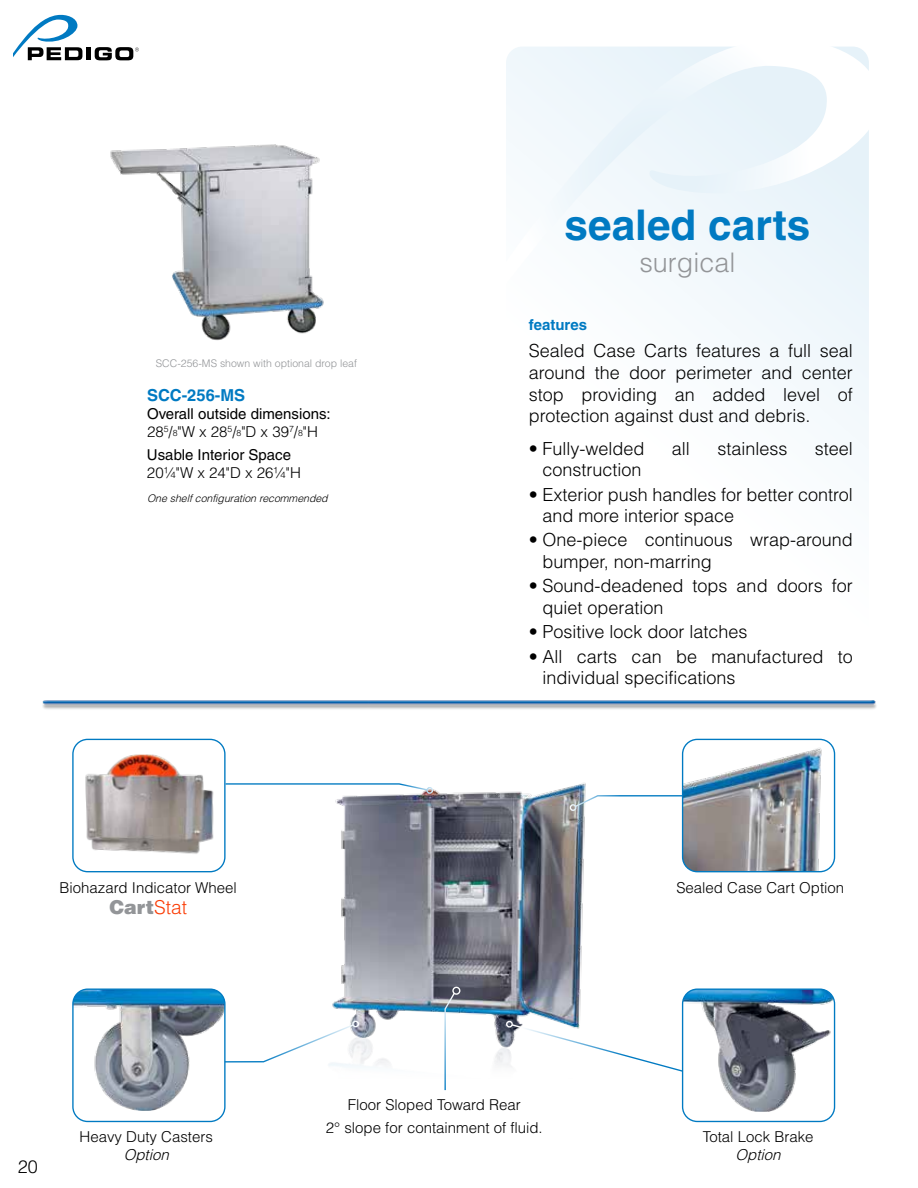
<style>
.page{position:relative;width:918px;height:1188px;background:#fff}
.page>*{position:absolute;margin:0;border:0;box-sizing:border-box;transform-origin:0 0}
.t1{font:700 42.45px "Helvetica LT Pro";color:#007ac2}
.t2{font:300 27px "Helvetica LT Pro";color:#939598}
.t3{font:900 19.05px "Helvetica LT Pro";color:#939598}
.t4{font:300 18px/21.6px "Helvetica LT Pro";color:#000}
.t5{font:700 16.5px "Helvetica LT Pro";color:#007ac2}
.t6{font:300 15px/22.2px "Helvetica LT Pro";color:#000;text-align:center}
.t7{font:15px/18px "Helvetica LT Pro";color:#000}
.t8{font:italic 300 15px "Helvetica LT Pro";color:#000}
.t9{font:700 15px "Helvetica LT Pro";color:#007ac2}
.t10{font:300 10.5px "Helvetica LT Pro";color:#939598}
.t11{font:italic 300 10.5px "Helvetica LT Pro";color:#000}
.s1{font-weight:300}
.s2{font-weight:300;font-size:8.7px}
.s3{font-weight:300;color:#fb3c05}
</style>
<div class="page">
<img style="left:329px;top:783px;width:257px;height:284px">
<div style="left:86px;top:47px;width:5px;height:13px;background:#000"></div>
<svg style="left:14px;top:14px;width:68px;height:47px"></svg>
<svg style="left:95px;top:47px;width:44px;height:13px"></svg>
<div style="left:709px;top:312px;width:160px;height:137px;background:#f5fafd"></div>
<svg style="left:506px;top:46px;width:363px;height:266px"></svg>
<svg style="left:574px;top:794px;width:108px;height:14px"></svg>
<div style="left:570px;top:804px;width:6px;height:7px;border:1px solid #fff;border-radius:50%"></div>
<svg style="left:226px;top:783px;width:203px;height:8px"></svg>
<div style="left:426px;top:787px;width:7px;height:7px;border:1px solid #fff;border-radius:50%"></div>
<div style="left:329px;top:934px;width:7px;height:8px;border:1px solid #fff;border-radius:50%"></div>
<svg style="left:444px;top:991px;width:12px;height:100px"></svg>
<div style="left:452px;top:987px;width:8px;height:8px;border:1px solid #fff;border-radius:50%"></div>
<svg style="left:226px;top:1023px;width:129px;height:40px"></svg>
<div style="left:352px;top:1021px;width:7px;height:6px;border:1px solid #fff;border-radius:50%"></div>
<img style="left:110px;top:144px;width:214px;height:197px">
<img style="left:42px;top:700px;width:835px;height:9px">
<div style="left:72px;top:739px;width:154px;height:133px;border:1px solid #007ac2;border-radius:15px"></div>
<img style="left:72px;top:754px;width:146px;height:119px">
<img style="left:683px;top:739px;width:152px;height:133px">
<div style="left:682px;top:739px;width:153px;height:133px;border:1px solid #007ac2;border-radius:15px"></div>
<svg style="left:510px;top:1023px;width:172px;height:50px"></svg>
<div style="left:506px;top:1021px;width:7px;height:7px;border:1px solid #fff;border-radius:50%"></div>
<div style="left:583px;top:956px;width:8px;height:9px;border:1px solid #fff;border-radius:50%"></div>
<img style="left:683px;top:989px;width:152px;height:123px">
<div style="left:682px;top:989px;width:153px;height:133px;border:1px solid #007ac2;border-radius:15px"></div>
<img style="left:74px;top:989px;width:150px;height:122px">
<div style="left:72px;top:989px;width:154px;height:133px;border:1px solid #007ac2;border-radius:15px"></div>
<p class="t10" style="left:156px;top:357px;width:203px">SCC-256-MS shown with optional drop leaf</p>
<p class="t5" style="left:147px;top:385px;width:100px">SCC-256-MS</p>
<p class="t7" style="left:147px;top:405px;width:185px">Overall outside dimensions:<br><span class="s1">28</span><sup>5</sup><span class="s1">/</span><span class="s2">8</span><span class="s1">"W x 28</span><sup>5</sup><span class="s1">/</span><span class="s2">8</span><span class="s1">"D x 39</span><sup>7</sup><span class="s1">/</span><span class="s2">8</span><span class="s1">"H</span></p>
<p class="t7" style="left:147px;top:446px;width:146px">Usable Interior Space</p>
<p class="t6" style="left:147px;top:462px;width:155px">20¼"W x 24"D x 26¼"H</p>
<p class="t11" style="left:147px;top:491px;width:185px">One shelfconfiguration recommended</p>
<h1 class="t1" style="left:565px;top:199px;width:247px">sealed carts</h1>
<h2 class="t2" style="left:639px;top:246px;width:98px">surgical</h2>
<p class="t9" style="left:529px;top:316px;width:60px">features</p>
<p class="t4" style="left:529px;top:340px;width:326px;text-align:justify">Sealed Case Carts features a full seal around the door perimeter and center stop providing an added level of protection against dust and debris.</p>
<p class="t4" style="left:529px;top:437px;width:117px">• Fully-welded</p>
<p class="t4" style="left:672px;top:437px;width:19px">all</p>
<p class="t4" style="left:717px;top:437px;width:72px">stainless</p>
<p class="t4" style="left:815px;top:437px;width:40px">steel</p>
<p class="t4" style="left:542px;top:459px;width:101px">construction</p>
<p class="t4" style="left:542px;top:483px;width:312px;text-indent:-14px">• Exterior push handles for better control and more interior space</p>
<p class="t4" style="left:542px;top:529px;width:312px;text-indent:-14px">• One-piece continuous wrap-around bumper, non-marring</p>
<p class="t4" style="left:542px;top:575px;width:312px;text-indent:-14px">• Sound-deadened tops and doors for quiet operation</p>
<p class="t4" style="left:529px;top:621px;width:220px">• Positive lock door latches</p>
<p class="t4" style="left:542px;top:645px;width:312px;text-indent:-14px">• All carts can be manufactured to individual specifications</p>
<p class="t6" style="left:60px;top:877px;width:179px">Biohazard Indicator Wheel</p>
<p class="t6" style="left:676px;top:877px;width:169px">Sealed Case Cart Option</p>
<p class="t3" style="left:109px;top:895px;width:79px">Cart<span class="s3">Stat</span></p>
<p class="t4" style="left:18px;top:1155px;width:22px">20</p>
<p class="t6" style="left:80px;top:1126px;width:135px">Heavy Duty Casters</p>
<p class="t8" style="left:124px;top:1146px;width:51px">Option</p>
<p class="t6" style="left:326px;top:1094px;width:218px">Floor Sloped Toward Rear<br>2° slope for containment of fluid.</p>
<p class="t6" style="left:703px;top:1126px;width:112px">Total Lock Brake</p>
<p class="t8" style="left:736px;top:1146px;width:51px">Option</p>
</div>
